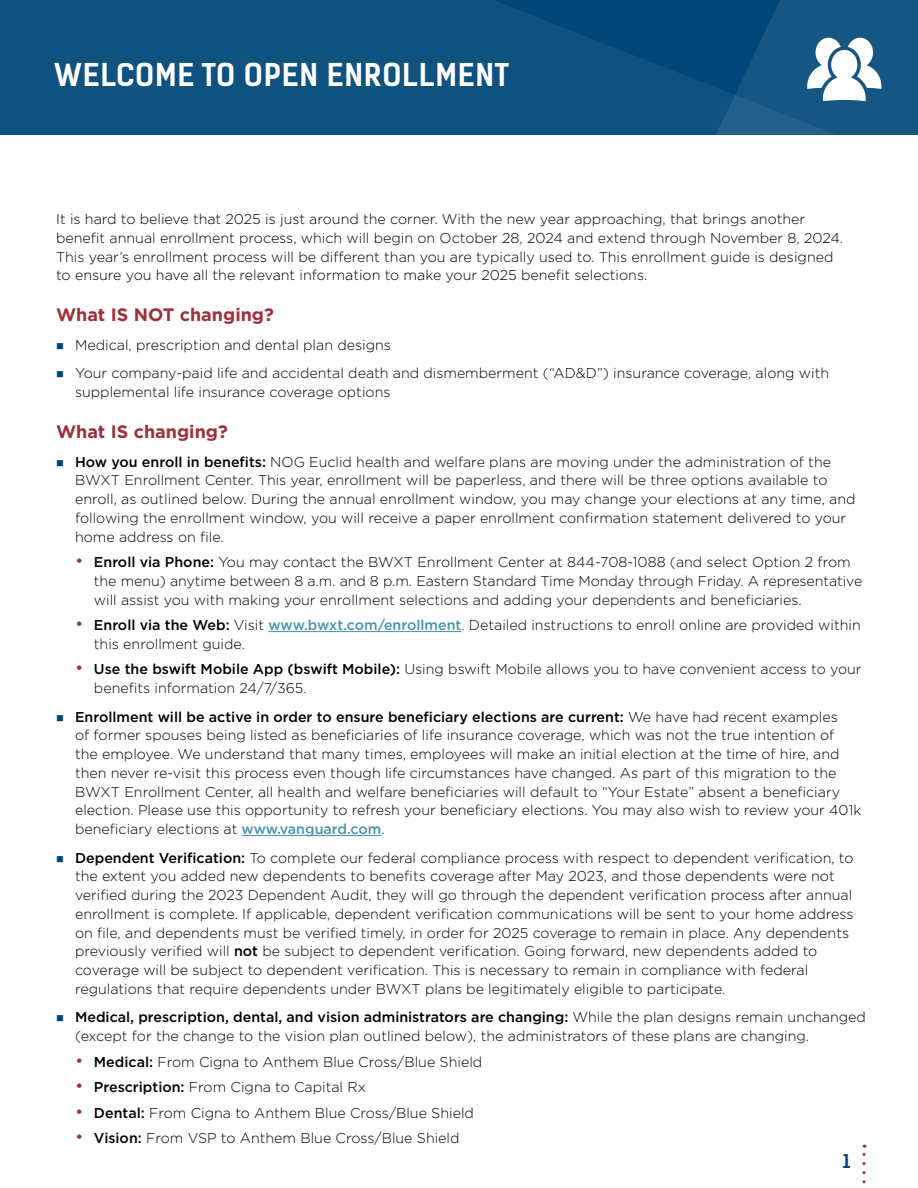
<style>
.page{position:relative;width:918px;height:1188px;background:#fff}
.page>*{position:absolute;margin:0;border:0;box-sizing:border-box;transform-origin:0 0}
.t1{font:700 30px "Kelson Sans";letter-spacing:.025em;color:#fff}
.t2{font:700 18px "Gotham";color:#9e3039}
.t3{font:700 18px "Kelson Sans";color:#004678}
.t4{font:300 14.25px/18.8px "Gotham";color:#000}
.s1{font-weight:500}
.s2{font-size:18px;color:#9e3039}
.s3{font-weight:500;color:#4795af}
</style>
<div class="page">
<svg style="left:0;top:0;width:713px;height:135px;background:#0d4f7e"></svg>
<hr style="left:268px;top:631px;width:193px;height:1px;background:#4795af">
<hr style="left:242px;top:835px;width:139px;height:1px;background:#4795af">
<svg style="left:713px;top:0;width:205px;height:135px;background:#2c668f"></svg>
<svg style="left:862px;top:1145px;width:4px;height:39px"></svg>
<h1 class="t1" style="left:54px;top:56px;width:456px">WELCOME TO OPEN ENROLLMENT</h1>
<p class="t4" style="left:56px;top:209px;width:788px">It is hard to believe that 2025 is just around the corner. With the new year approaching, that brings another benefit annual enrollment process, which will begin on October 28, 2024 and extend through November 8, 2024.<br>This year’s enrollment process will be different than you are typically used to. This enrollment guide is designed to ensure you have all the relevant information to make your 2025 benefit selections.</p>
<p class="t2" style="left:56px;top:303px;width:219px">What IS NOT changing?</p>
<p class="t4" style="left:75px;top:330px;width:756px;line-height:28.5px">Medical, prescription and dental plan designs<br>Your company-paid life and accidental death and dismemberment (“AD&amp;D”) insurance coverage, along with</p>
<p class="t4" style="left:75px;top:382px;width:317px">supplemental life insurance coverage options</p>
<p class="t2" style="left:56px;top:420px;width:173px">What IS changing?</p>
<p class="t4" style="left:75px;top:452px;width:782px"><span class="s1">How you enroll in benefits:</span> NOG Euclid health and welfare plans are moving under the administration of the BWXT Enrollment Center. This year, enrollment will be paperless, and there will be three options available to enroll, as outlined below. During the annual enrollment window, you may change your elections at any time, and following the enrollment window, you will receive a paper enrollment confirmation statement delivered to your home address on file.</p>
<p class="t4" style="left:94px;top:552px;width:770px;text-indent:-19px"><span class="s2">•</span> <span class="s1">Enroll via Phone:</span> You may contact the BWXT Enrollment Center at 844-708-1088 (and select Option 2 from the menu) anytime between 8 a.m. and 8 p.m. Eastern Standard Time Monday through Friday. A representative will assist you with making your enrollment selections and adding your dependents and beneficiaries.</p>
<p class="t4" style="left:94px;top:615px;width:768px;text-indent:-19px"><span class="s2">•</span> <span class="s1">Enroll via the Web:</span> Visit <span class="s3">www.bwxt.com/enrollment</span>. Detailed instructions to enroll online are provided within this enrollment guide.</p>
<p class="t4" style="left:94px;top:660px;width:769px;text-indent:-19px"><span class="s2">•</span> <span class="s1">Use the bswift Mobile App (bswift Mobile):</span> Using bswift Mobile allows you to have convenient access to your benefits information 24/7/365.</p>
<p class="t4" style="left:75px;top:707px;width:788px"><span class="s1">Enrollment will be active in order to ensure beneficiary elections are current:</span> We have had recent examples<br>of former spouses being listed as beneficiaries of life insurance coverage, which was not the true intention of<br>the employee. We understand that many times, employees will make an initial election at the time of hire, and then never re-visit this process even though life circumstances have changed. As part of this migration to the BWXT Enrollment Center, all health and welfare beneficiaries will default to “Your Estate” absent a beneficiary election. Please use this opportunity to refresh your beneficiary elections. You may also wish to review your 401k beneficiary elections at <span class="s3">www.vanguard.com</span>.</p>
<p class="t4" style="left:75px;top:848px;width:780px"><span class="s1">Dependent Verification:</span> To complete our federal compliance process with respect to dependent verification, to the extent you added new dependents to benefits coverage after May 2023, and those dependents were not verified during the 2023 Dependent Audit, they will go through the dependent verification process after annual enrollment is complete. If applicable, dependent verification communications will be sent to your home address on file, and dependents must be verified timely, in order for 2025 coverage to remain in place. Any dependents previously verified will <span class="s1">not</span> be subject to dependent verification. Going forward, new dependents added to coverage will be subject to dependent verification. This is necessary to remain in compliance with federal regulations that require dependents under BWXT plans be legitimately eligible to participate.</p>
<p class="t4" style="left:75px;top:1008px;width:792px"><span class="s1">Medical, prescription, dental, and vision administrators are changing:</span> While the plan designs remain unchanged (except for the change to the vision plan outlined below), the administrators of these plans are changing.</p>
<p class="t4" style="left:75px;top:1052px;width:409px"><span class="s2">•</span> <span class="s1">Medical:</span> From Cigna to Anthem Blue Cross/Blue Shield</p>
<p class="t4" style="left:75px;top:1077px;width:292px"><span class="s2">•</span> <span class="s1">Prescription:</span> From Cigna to Capital Rx</p>
<p class="t4" style="left:75px;top:1103px;width:400px"><span class="s2">•</span> <span class="s1">Dental:</span> From Cigna to Anthem Blue Cross/Blue Shield</p>
<p class="t4" style="left:75px;top:1128px;width:386px"><span class="s2">•</span> <span class="s1">Vision:</span> From VSP to Anthem Blue Cross/Blue Shield</p>
<p class="t3" style="left:843px;top:1150px;width:9px">1</p>
</div>
